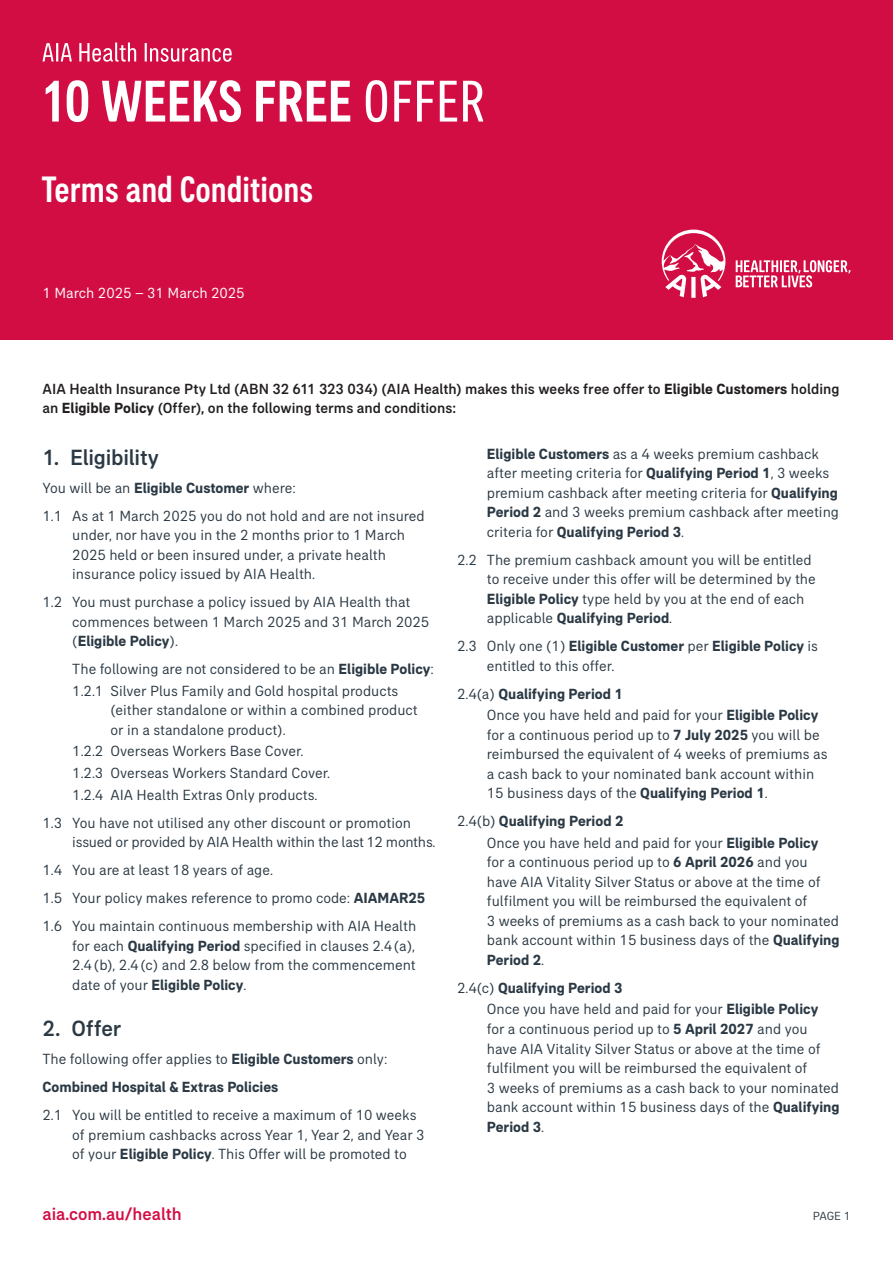
<style>
.page{position:relative;width:893px;height:1263px;background:#fff}
.page>*{position:absolute;margin:0;border:0;box-sizing:border-box;transform-origin:0 0}
.t1{font:500 condensed 60px "AIA Everest";color:#fff}
.t2{font:500 condensed 37.5px "AIA Everest";color:#fff}
.t3{font:500 22.5px "AIA Everest";letter-spacing:-.01em;color:#2b3944}
.t4{font:500 18px "AIA Everest";color:#d20d44}
.t5{font:15px/19.5px "AIA Everest";color:#2b3944}
.t6{font:500 15px/19.5px "AIA Everest";letter-spacing:.005em;color:#231f20}
.t7{font:700 15px/28px "AIA Everest";color:#2b3944}
.t8{font:15px "AIA Everest";color:#fff}
.t9{font:12px "AIA Everest";color:#2b3944}
.s1{font-weight:400}
.s2{font-weight:700}
</style>
<div class="page">
<div style="left:0;top:0;width:893px;height:340px;background:#d20d44"></div>
<svg style="left:662px;top:230px;width:188px;height:68px"></svg>
<svg style="left:43px;top:43px;width:189px;height:19px"></svg>
<h1 class="t1" style="left:41px;top:67px;width:445px">10 WEEKS FREE <span class="s1">OFFER</span></h1>
<h2 class="t2" style="left:41px;top:168px;width:273px">Terms and Conditions</h2>
<p class="t8" style="left:43px;top:284px;width:204px">1 March 2025 – 31 March 2025</p>
<p class="t6" style="left:43px;top:379px;width:798px">AIA Health Insurance Pty Ltd (ABN 32 611 323 034) (AIA Health) makes this weeks free offer to <span class="s2">Eligible Customers</span> holding an <span class="s2">Eligible Policy</span> (Offer), on the following terms and conditions:</p>
<h3 class="t3" style="left:43px;top:444px;width:118px">1. Eligibility</h3>
<p class="t5" style="left:43px;top:473px;width:384px;line-height:28px">You will be an <span class="s2">Eligible Customer</span> where:<br>1.1 As at 1 March 2025 you do not hold and are not insured</p>
<p class="t5" style="left:72px;top:525px;width:334px">under, nor have you in the 2 months prior to 1 March<br>2025 held or been insured under, a private health insurance policy issued by AIA Health.</p>
<p class="t5" style="left:72px;top:592px;width:358px;text-indent:-30px">1.2 You must purchase a policy issued by AIA Health that commences between 1 March 2025 and 31 March 2025 (<span class="s2">Eligible Policy</span>).</p>
<p class="t5" style="left:72px;top:658px;width:363px;line-height:21.6px">The following are not considered to be an <span class="s2">Eligible Policy</span>:<br>1.2.1 Silver Plus Family and Gold hospital products</p>
<p class="t5" style="left:111px;top:700px;width:309px">(either standalone or within a combined product or in a standalone product).</p>
<p class="t5" style="left:72px;top:740px;width:259px;line-height:21.6px">1.2.2 Overseas Workers Base Cover.<br>1.2.3 Overseas Workers Standard Cover.<br>1.2.4 AIA Health Extras Only products.</p>
<p class="t5" style="left:72px;top:812px;width:365px;text-indent:-30px">1.3 You have not utilised any other discount or promotion issued or provided by AIA Health within the last 12 months.</p>
<p class="t5" style="left:43px;top:856px;width:384px;line-height:28px">1.4 You are at least 18 years of age.<br>1.5 Your policy makes reference to promo code: <span class="s2">AIAMAR25<br></span>1.6 You maintain continuous membership with AIA Health</p>
<p class="t5" style="left:72px;top:935px;width:345px;text-align:justify">for each <span class="s2">Qualifying Period</span> specified in clauses 2.4(a), 2.4(b), 2.4(c) and 2.8 below from the commencement date of your <span class="s2">Eligible Policy</span>.</p>
<h3 class="t3" style="left:43px;top:1016px;width:80px">2. Offer</h3>
<p class="t7" style="left:43px;top:1045px;width:346px"><span class="s1">The following offer applies to</span> Eligible Customers <span class="s1">only:<br></span>Combined Hospital &amp; Extras Policies</p>
<p class="t5" style="left:72px;top:1105px;width:354px;text-indent:-30px">2.1 You will be entitled to receive a maximum of 10 weeks of premium cashbacks across Year 1, Year 2, and Year 3 of your <span class="s2">Eligible Policy</span>. This Offer will be promoted to</p>
<p class="t5" style="left:487px;top:443px;width:354px"><span class="s2">Eligible Customers</span> as a 4 weeks premium cashback after meeting criteria for <span class="s2">Qualifying Period 1</span>, 3 weeks premium cashback after meeting criteria for <span class="s2">Qualifying Period 2</span> and 3 weeks premium cashback after meeting criteria for <span class="s2">Qualifying Period 3</span>.</p>
<p class="t5" style="left:487px;top:549px;width:330px;text-indent:-30px">2.2 The premium cashback amount you will be entitled to receive under this offer will be determined by the <span class="s2">Eligible Policy</span> type held by you at the end of each applicable <span class="s2">Qualifying Period</span>.</p>
<p class="t5" style="left:487px;top:636px;width:333px;text-indent:-30px">2.3 Only one (1) <span class="s2">Eligible Customer</span> per <span class="s2">Eligible Policy</span> is entitled to this offer.</p>
<p class="t5" style="left:487px;top:682px;width:333px;line-height:21.6px;text-indent:-30px">2.4(a) <span class="s2">Qualifying Period 1<br></span>Once you have held and paid for your <span class="s2">Eligible Policy</span></p>
<p class="t5" style="left:487px;top:725px;width:342px">for a continuous period up to <span class="s2">7 July 2025</span> you will be reimbursed the equivalent of 4 weeks of premiums as a cash back to your nominated bank account within 15 business days of the <span class="s2">Qualifying Period 1</span>.</p>
<p class="t5" style="left:487px;top:810px;width:333px;line-height:21.6px;text-indent:-30px">2.4(b) <span class="s2">Qualifying Period 2<br></span>Once you have held and paid for your <span class="s2">Eligible Policy</span></p>
<p class="t5" style="left:487px;top:852px;width:354px">for a continuous period up to <span class="s2">6 April 2026</span> and you have AIA Vitality Silver Status or above at the time of fulfilment you will be reimbursed the equivalent of<br>3 weeks of premiums as a cash back to your nominated bank account within 15 business days of the <span class="s2">Qualifying Period 2</span>.</p>
<p class="t5" style="left:487px;top:977px;width:333px;line-height:21.6px;text-indent:-30px">2.4(c) <span class="s2">Qualifying Period 3<br></span>Once you have held and paid for your <span class="s2">Eligible Policy</span></p>
<p class="t5" style="left:487px;top:1019px;width:354px">for a continuous period up to <span class="s2">5 April 2027</span> and you have AIA Vitality Silver Status or above at the time of fulfilment you will be reimbursed the equivalent of<br>3 weeks of premiums as a cash back to your nominated bank account within 15 business days of the <span class="s2">Qualifying Period 3</span>.</p>
<p class="t4" style="left:43px;top:1204px;width:141px">aia.com.au/health</p>
<p class="t9" style="left:813px;top:1209px;width:39px">PAGE 1</p>
</div>
